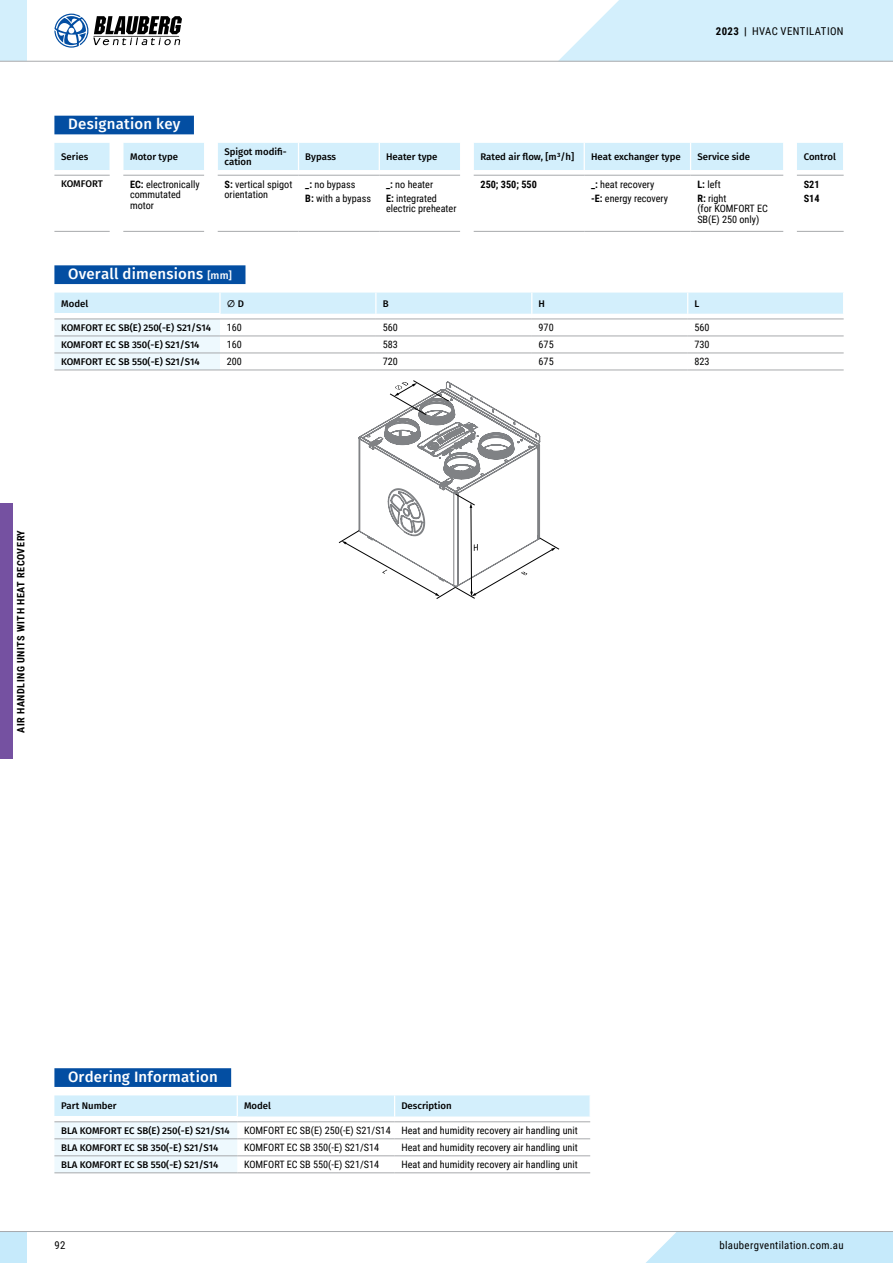
<style>
.page{position:relative;width:893px;height:1263px;background:#fff}
.page>*{position:absolute;margin:0;border:0;box-sizing:border-box;transform-origin:0 0}
.t1{font:500 15px "Fira Sans";letter-spacing:.015em;color:#fff}
.t2{font:10.8px "Roboto Condensed";letter-spacing:.035em;color:#000}
.t3{font:10.2px/10.5px "Roboto Condensed";color:#000}
.t4{font:700 10.2px/14px "Roboto Condensed";letter-spacing:.055em;color:#000}
.t5{font:700 10.2px "Roboto Condensed";color:#000}
.t6{font:500 9.6px/10.5px "Fira Sans";color:#000}
.s1{font-weight:700}
.s2{font-size:10.5px}
</style>
<div class="page">
<div style="left:54px;top:265px;width:191px;height:19px;background:#034ea2"></div>
<svg style="left:54px;top:293px;width:790px;height:77px"></svg>
<hr style="left:375px;top:293px;width:2px;height:21px;background:#fff">
<hr style="left:219px;top:293px;width:2px;height:21px;background:#fff">
<hr style="left:54px;top:319px;width:166px;height:1px;background:#a7a9ac">
<hr style="left:54px;top:336px;width:166px;height:1px;background:#a7a9ac">
<hr style="left:54px;top:353px;width:166px;height:1px;background:#a7a9ac">
<hr style="left:54px;top:370px;width:166px;height:1px;background:#a7a9ac">
<hr style="left:220px;top:353px;width:156px;height:1px;background:#a7a9ac">
<hr style="left:220px;top:370px;width:156px;height:1px;background:#a7a9ac">
<hr style="left:376px;top:353px;width:156px;height:1px;background:#a7a9ac">
<hr style="left:532px;top:353px;width:156px;height:1px;background:#a7a9ac">
<hr style="left:688px;top:353px;width:156px;height:1px;background:#a7a9ac">
<hr style="left:376px;top:370px;width:156px;height:1px;background:#a7a9ac">
<hr style="left:532px;top:370px;width:156px;height:1px;background:#a7a9ac">
<hr style="left:688px;top:370px;width:156px;height:1px;background:#a7a9ac">
<svg style="left:338px;top:380px;width:221px;height:219px"></svg>
<div style="left:54px;top:116px;width:140px;height:18px;background:#034ea2"></div>
<hr style="left:123px;top:231px;width:81px;height:1px;background:#a7a9ac">
<hr style="left:218px;top:231px;width:80px;height:1px;background:#a7a9ac">
<hr style="left:298px;top:231px;width:81px;height:1px;background:#a7a9ac">
<hr style="left:379px;top:231px;width:81px;height:1px;background:#a7a9ac">
<hr style="left:474px;top:231px;width:110px;height:1px;background:#a7a9ac">
<hr style="left:584px;top:231px;width:107px;height:1px;background:#a7a9ac">
<hr style="left:691px;top:231px;width:92px;height:1px;background:#a7a9ac">
<hr style="left:797px;top:231px;width:47px;height:1px;background:#a7a9ac">
<hr style="left:54px;top:231px;width:56px;height:1px;background:#a7a9ac">
<svg style="left:54px;top:143px;width:790px;height:88px"></svg>
<div style="left:54px;top:1068px;width:177px;height:19px;background:#034ea2"></div>
<svg style="left:54px;top:1095px;width:537px;height:78px"></svg>
<hr style="left:54px;top:1121px;width:183px;height:1px;background:#a7a9ac">
<hr style="left:237px;top:1121px;width:158px;height:1px;background:#a7a9ac">
<hr style="left:395px;top:1121px;width:195px;height:1px;background:#a7a9ac">
<div style="left:646px;top:1232px;width:247px;height:31px;background:#c6eafb"></div>
<div style="left:0;top:1231px;width:27px;height:32px;background:#c6eafb"></div>
<hr style="left:0;top:1231px;width:893px;height:1px;background:#a7a9ac">
<div style="left:0;top:0;width:27px;height:61px;background:#d3effc"></div>
<hr style="left:0;top:61px;width:893px;height:1px;background:#a7a9ac">
<svg style="left:558px;top:0;width:335px;height:62px;background:#d6effa"></svg>
<svg style="left:54px;top:14px;width:128px;height:34px"></svg>
<div style="left:0;top:504px;width:13px;height:255px;background:#7551a1"></div>
<p class="t2" style="left:716px;top:23px;width:129px"><span class="s1">2023 |</span> HVAC VENTILATION</p>
<h1 class="t1" style="left:68px;top:114px;width:114px">Designation key</h1>
<p class="t6" style="left:61px;top:152px;width:29px">Series</p>
<p class="t6" style="left:130px;top:152px;width:49px">Motor type</p>
<p class="t6" style="left:225px;top:147px;width:64px">Spigot modifi&shy;cation</p>
<p class="t6" style="left:305px;top:152px;width:32px">Bypass</p>
<p class="t6" style="left:386px;top:152px;width:53px">Heater type</p>
<p class="t6" style="left:480px;top:152px;width:95px">Rated air flow, [m³/h]</p>
<p class="t6" style="left:591px;top:152px;width:91px">Heat exchanger type</p>
<p class="t6" style="left:697px;top:152px;width:54px">Service side</p>
<p class="t6" style="left:804px;top:152px;width:34px">Control</p>
<p class="t6" style="left:61px;top:179px;width:43px">KOMFORT</p>
<p class="t3" style="left:130px;top:179px;width:71px"><span class="s1">EC:</span> electronically commutated motor</p>
<p class="t3" style="left:225px;top:179px;width:69px"><span class="s1">S:</span> vertical spigot orientation</p>
<p class="t3" style="left:305px;top:177px;width:67px;line-height:14px"><span class="s1">_:</span> no bypass<br><span class="s1">B:</span> with a bypass</p>
<p class="t3" style="left:386px;top:177px;width:52px;line-height:14px"><span class="s1">_:</span> no heater<br><span class="s1">E:</span> integrated</p>
<p class="t5" style="left:480px;top:177px;width:58px">250; 350; 550</p>
<p class="t3" style="left:591px;top:177px;width:79px;line-height:14px"><span class="s1">_:</span> heat recovery <span class="s1">-E:</span> energy recovery</p>
<p class="t3" style="left:697px;top:177px;width:31px;line-height:14px"><span class="s1">L:</span> left<br><span class="s1">R:</span> right</p>
<p class="t3" style="left:697px;top:203px;width:72px">(for KOMFORT EC<br>SB(E) 250 only)</p>
<p class="t4" style="left:804px;top:177px;width:17px">S21<br>S14</p>
<p class="t3" style="left:386px;top:203px;width:72px">electric preheater</p>
<h1 class="t1" style="left:68px;top:263px;width:165px">Overall dimensions <span class="s2">[mm]</span></h1>
<p class="t6" style="left:61px;top:299px;width:28px">Model</p>
<p class="t6" style="left:227px;top:299px;width:19px">∅ D</p>
<p class="t6" style="left:383px;top:299px;width:7px">B</p>
<p class="t6" style="left:539px;top:299px;width:8px">H</p>
<p class="t6" style="left:694px;top:299px;width:6px">L</p>
<p class="t6" style="left:61px;top:323px;width:151px">KOMFORT EC SB(E) 250(-E) S21/S14</p>
<p class="t3" style="left:227px;top:322px;width:17px">160</p>
<p class="t3" style="left:383px;top:322px;width:17px">560</p>
<p class="t3" style="left:539px;top:322px;width:17px">970</p>
<p class="t3" style="left:694px;top:322px;width:17px">560</p>
<p class="t6" style="left:61px;top:340px;width:140px">KOMFORT EC SB 350(-E) S21/S14</p>
<p class="t3" style="left:227px;top:339px;width:17px">160</p>
<p class="t3" style="left:383px;top:339px;width:17px">583</p>
<p class="t3" style="left:539px;top:339px;width:17px">675</p>
<p class="t3" style="left:694px;top:339px;width:17px">730</p>
<p class="t6" style="left:61px;top:357px;width:140px">KOMFORT EC SB 550(-E) S21/S14</p>
<p class="t3" style="left:227px;top:356px;width:17px">200</p>
<p class="t3" style="left:383px;top:356px;width:17px">720</p>
<p class="t3" style="left:539px;top:356px;width:17px">675</p>
<p class="t3" style="left:694px;top:356px;width:17px">823</p>
<p class="t4" style="left:14px;top:733px;width:205px;rotate:-90deg">AIR HANDLING UNITS WITH HEAT RECOVERY</p>
<h1 class="t1" style="left:68px;top:1066px;width:151px">Ordering Information</h1>
<p class="t6" style="left:61px;top:1101px;width:57px">Part Number</p>
<p class="t6" style="left:244px;top:1101px;width:28px">Model</p>
<p class="t6" style="left:401px;top:1101px;width:52px">Description</p>
<p class="t6" style="left:61px;top:1126px;width:170px">BLA KOMFORT EC SB(E) 250(-E) S21/S14</p>
<p class="t3" style="left:244px;top:1125px;width:335px">KOMFORT EC SB(E) 250(-E) S21/S14 Heat and humidity recovery air handling unit</p>
<p class="t6" style="left:61px;top:1143px;width:159px">BLA KOMFORT EC SB 350(-E) S21/S14</p>
<p class="t3" style="left:244px;top:1142px;width:137px">KOMFORT EC SB 350(-E) S21/S14</p>
<p class="t3" style="left:401px;top:1142px;width:178px">Heat and humidity recovery air handling unit</p>
<p class="t6" style="left:61px;top:1160px;width:159px">BLA KOMFORT EC SB 550(-E) S21/S14</p>
<p class="t3" style="left:244px;top:1159px;width:137px">KOMFORT EC SB 550(-E) S21/S14</p>
<p class="t3" style="left:401px;top:1159px;width:178px">Heat and humidity recovery air handling unit</p>
<p class="t2" style="left:54px;top:1238px;width:13px">92</p>
<p class="t2" style="left:719px;top:1238px;width:126px">blaubergventilation.com.au</p>
</div>
